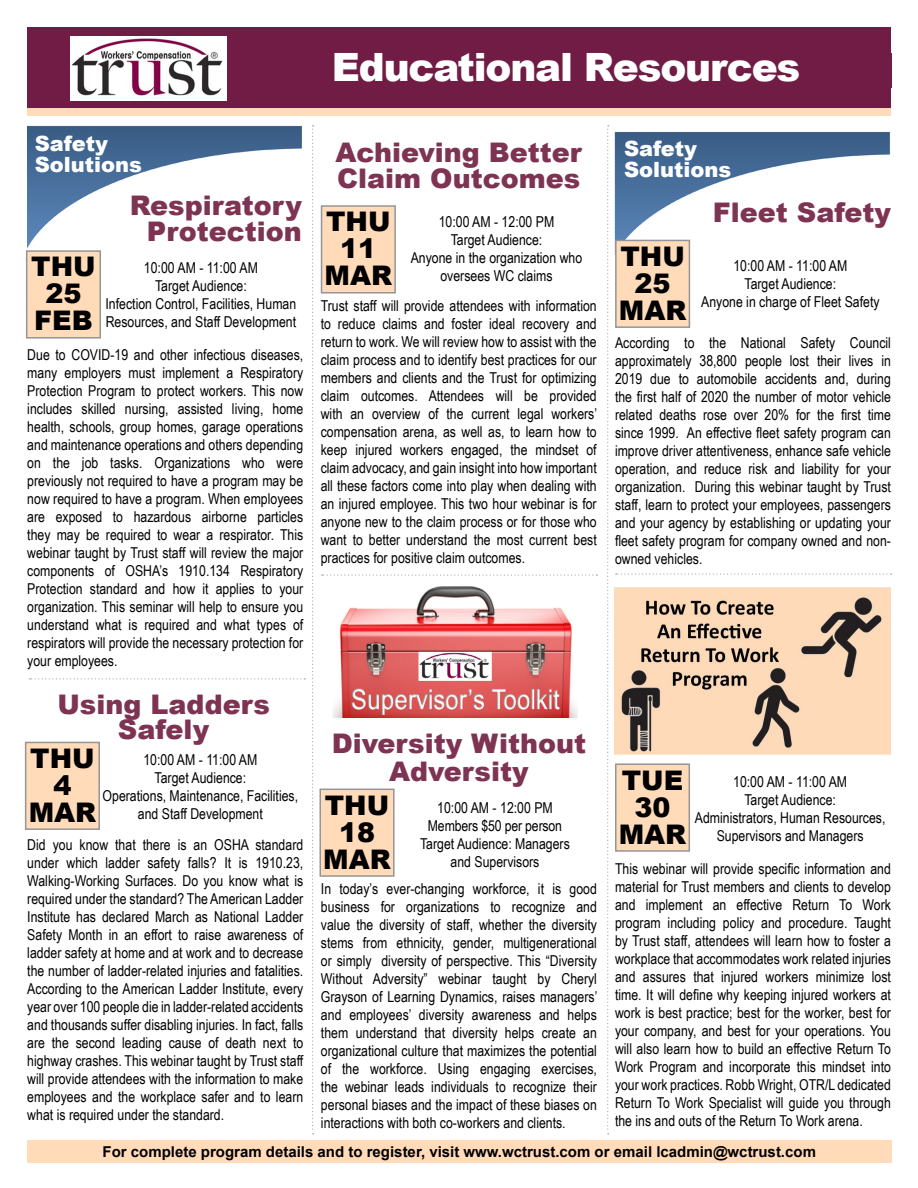
<style>
.page{position:relative;width:918px;height:1188px;background:#fff}
.page>*{position:absolute;margin:0;border:0;box-sizing:border-box;transform-origin:0 0}
.t1{font:900 39px "Arial";letter-spacing:-.03em;color:#fff}
.t2{font:900 27px/25.5px "Arial";color:#7e3353;text-align:center}
.t3{font:900 27px/27px "Arial";color:#000;text-align:center}
.t4{font:900 21px/21px "Arial";color:#fff}
.t5{font:15px/18px "Arial Narrow";color:#000;text-align:justify}
.t6{font:700 15px "Arial";color:#000}
.s1{font-style:inherit}
</style>
<div class="page">
<div style="left:27px;top:1140px;width:864px;height:22px;background:#ffdbba"></div>
<div style="left:27px;top:27px;width:864px;height:85px;background:#701c45"></div>
<div style="left:27px;top:109px;width:864px;height:7px;background:#ffdbba"></div>
<svg style="left:312px;top:125px;width:2px;height:1009px"></svg>
<svg style="left:607px;top:125px;width:2px;height:1009px"></svg>
<img style="left:71px;top:36px;width:155px;height:65px">
<svg style="left:616px;top:573px;width:275px;height:2px"></svg>
<svg style="left:322px;top:574px;width:275px;height:2px"></svg>
<img style="left:27px;top:126px;width:275px;height:123px">
<div style="left:26px;top:250px;width:75px;height:89px;background:#ffdbba;border:2px solid #939598"></div>
<svg style="left:29px;top:678px;width:276px;height:1px"></svg>
<div style="left:615px;top:763px;width:75px;height:89px;background:#ffdbba;border:2px solid #939598"></div>
<div style="left:25px;top:742px;width:75px;height:88px;background:#ffdbba;border:2px solid #939598"></div>
<div style="left:321px;top:205px;width:75px;height:89px;background:#ffdbba;border:2px solid #939598"></div>
<div style="left:320px;top:789px;width:75px;height:88px;background:#ffdbba;border:2px solid #939598"></div>
<img style="left:333px;top:586px;width:245px;height:132px">
<img style="left:615px;top:132px;width:275px;height:122px">
<div style="left:615px;top:240px;width:75px;height:88px;background:#ffdbba;border:2px solid #939598"></div>
<img style="left:615px;top:588px;width:276px;height:167px">
<h1 class="t1" style="left:332px;top:39px;width:470px">Educational <span class="s1">R</span>esources</h1>
<h3 class="t4" style="left:35px;top:132px;width:109px">Safety<br>Solutions</h3>
<h2 class="t3" style="left:31px;top:252px;width:66px">THU<br>25<br>FEB</h2>
<h2 class="t2" style="left:130px;top:192px;width:173px;text-align:right">Respiratory<br>Protection</h2>
<p class="t5" style="left:106px;top:258px;width:192px;text-align:center">10:00 AM - 11:00 AM<br>Target Audience:<br>Infection Control, Facilities, Human<br>Resources, and Staff Development</p>
<p class="t5" style="left:27px;top:345px;width:278px">Due to COVID-19 and other infectious diseases, many employers must implement a Respiratory Protection Program to protect workers. This now includes skilled nursing, assisted living, home health, schools, group homes, garage operations and maintenance operations and others depending on the job tasks. Organizations who were previously not required to have a program may be now required to have a program. When employees are exposed to hazardous airborne particles they may be required to wear a respirator. This webinar taught by Trust staff will review the major components of OSHA’s 1910.134 Respiratory Protection standard and how it applies to your organization. This seminar will help to ensure you understand what is required and what types of respirators will provide the necessary protection for your employees.</p>
<h2 class="t2" style="left:57px;top:691px;width:214px">Using Ladders<br>Safely</h2>
<h2 class="t3" style="left:29px;top:744px;width:69px">THU<br>4<br>MAR</h2>
<p class="t5" style="left:103px;top:750px;width:197px;text-align:center">10:00 AM - 11:00 AM<br>Target Audience:<br>Operations, Maintenance, Facilities, and Staff Development</p>
<p class="t5" style="left:27px;top:835px;width:277px">Did you know that there is an OSHA standard</p>
<p class="t5" style="left:27px;top:853px;width:277px">under which ladder safety falls? It is 1910.23, Walking-Working Surfaces. Do you know what is required under the standard? The American Ladder Institute has declared March as National Ladder Safety Month in an effort to raise awareness of ladder safety at home and at work and to decrease the number of ladder-related injuries and fatalities.<br>According to the American Ladder Institute, every year over 100 people die in ladder-related accidents and thousands suffer disabling injuries. In fact, falls are the second leading cause of death next to highway crashes. This webinar taught by Trust staff will provide attendees with the information to make employees and the workplace safer and to learn what is required under the standard.</p>
<h2 class="t2" style="left:336px;top:139px;width:248px;text-align:left">Achieving Better<br>Claim Outcomes</h2>
<h2 class="t3" style="left:325px;top:207px;width:69px">THU<br>11<br>MAR</h2>
<p class="t5" style="left:411px;top:212px;width:173px;text-align:center">10:00 AM - 12:00 PM<br>Target Audience:<br>Anyone in the organization who oversees WC claims</p>
<p class="t5" style="left:321px;top:296px;width:278px">Trust staff will provide attendees with information to reduce claims and foster ideal recovery and return to work. We will review how to assist with the claim process and to identify best practices for our members and clients and the Trust for optimizing claim outcomes. Attendees will be provided with an overview of the current legal workers’ compensation arena, as well as, to learn how to keep injured workers engaged, the mindset of claim advocacy, and gain insight into how important all these factors come into play when dealing with an injured employee. This two hour webinar is for anyone new to the claim process or for those who want to better understand the most current best practices for positive claim outcomes.</p>
<h2 class="t2" style="left:332px;top:728px;width:256px;line-height:28.5px">Diversity Without<br>Adversity</h2>
<h2 class="t3" style="left:323px;top:791px;width:69px">THU<br>18<br>MAR</h2>
<p class="t5" style="left:420px;top:798px;width:151px;text-align:center">10:00 AM - 12:00 PM<br>Members $50 per person<br>Target Audience: Managers and Supervisors</p>
<p class="t5" style="left:321px;top:879px;width:278px">In today’s ever-changing workforce, it is good business for organizations to recognize and value the diversity of staff, whether the diversity stems from ethnicity, gender, multigenerational or simply diversity of perspective. This “Diversity Without Adversity” webinar taught by Cheryl Grayson of Learning Dynamics, raises managers’ and employees’ diversity awareness and helps them understand that diversity helps create an organizational culture that maximizes the potential of the workforce. Using engaging exercises, the webinar leads individuals to recognize their personal biases and the impact of these biases on interactions with both co-workers and clients.</p>
<h3 class="t4" style="left:624px;top:138px;width:109px">Safety<br>Solutions</h3>
<h3 class="t4" style="left:624px;top:147px;width:144px">Professional<br>Series</h3>
<h2 class="t3" style="left:619px;top:242px;width:69px">THU<br>25<br>MAR</h2>
<h2 class="t2" style="left:713px;top:199px;width:180px">Fleet Safety</h2>
<p class="t5" style="left:701px;top:256px;width:180px;text-align:center">10:00 AM - 11:00 AM<br>Target Audience:<br>Anyone in charge of Fleet Safety</p>
<p class="t5" style="left:615px;top:333px;width:278px">According to the National Safety Council approximately 38,800 people lost their lives in 2019 due to automobile accidents and, during the first half of 2020 the number of motor vehicle related deaths rose over 20% for the first time since 1999. An effective fleet safety program can improve driver attentiveness, enhance safe vehicle operation, and reduce risk and liability for your organization. During this webinar taught by Trust staff, learn to protect your employees, passengers and your agency by establishing or updating your fleet safety program for company owned and non&shy;owned vehicles.</p>
<h2 class="t3" style="left:622px;top:766px;width:63px">TUE<br>30</h2>
<h2 class="t3" style="left:619px;top:820px;width:69px">MAR</h2>
<p class="t5" style="left:695px;top:772px;width:192px;text-align:center">10:00 AM - 11:00 AM<br>Target Audience:<br>Administrators, Human Resources,<br>Supervisors and Managers</p>
<p class="t5" style="left:615px;top:859px;width:277px">This webinar will provide specific information and material for Trust members and clients to develop and implement an effective Return To Work program including policy and procedure. Taught by Trust staff, attendees will learn how to foster a workplace that accommodates work related injuries and assures that injured workers minimize lost time. It will define why keeping injured workers at work is best practice; best for the worker, best for your company, and best for your operations. You will also learn how to build an effective Return To Work Program and incorporate this mindset into your work practices. Robb Wright, OTR/L dedicated Return To Work Specialist will guide you through the ins and outs of the Return To Work arena.</p>
<p class="t6" style="left:103px;top:1142px;width:715px">For complete program details and to register, visit www.wctrust.com or email lcadmin@wctrust.com</p>
</div>
